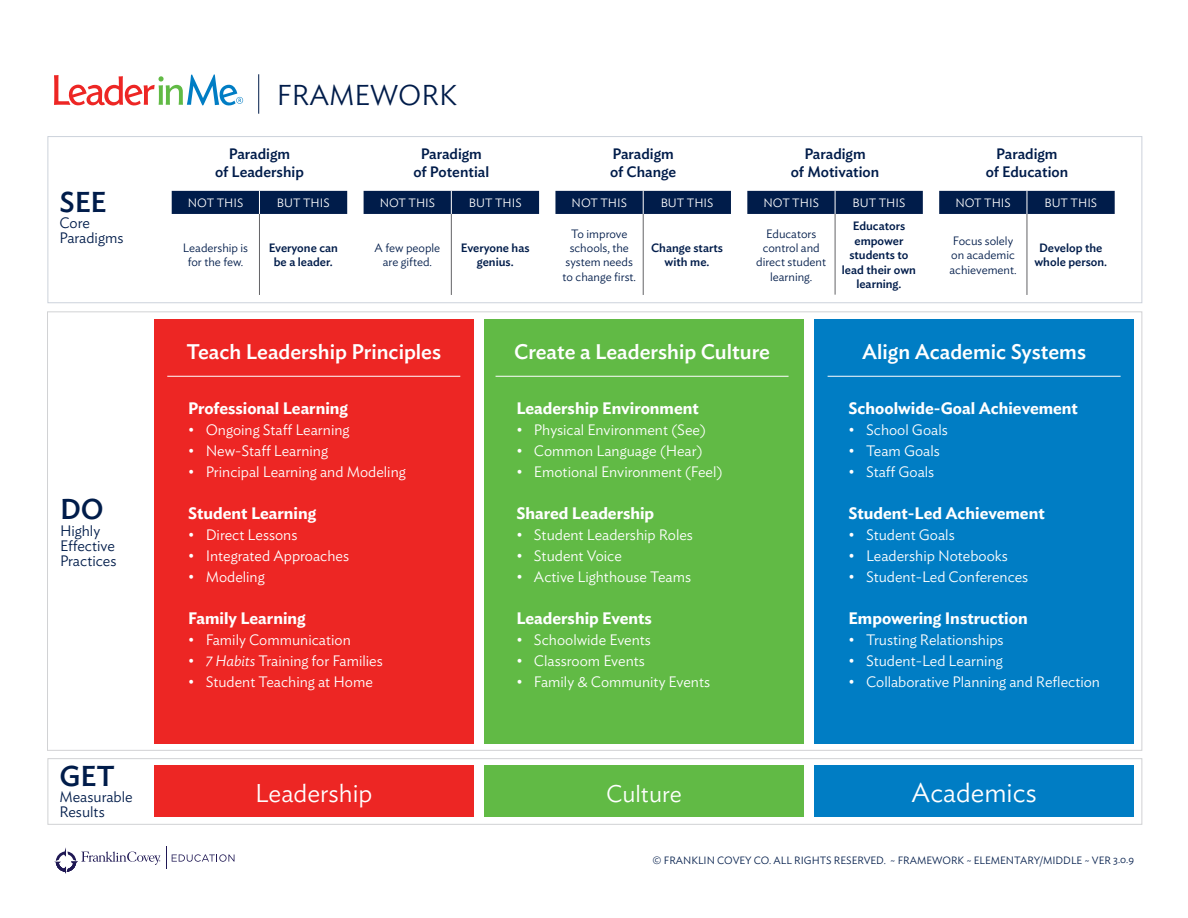
<style>
.page{position:relative;width:1188px;height:918px;background:#fff}
.page>*{position:absolute;margin:0;border:0;box-sizing:border-box;transform-origin:0 0}
.t1{font:300 28.5px "Ideal Sans";color:#001c4a}
.t2{font:500 28.5px "Ideal Sans";color:#001c4a}
.t3{font:300 27px "Ideal Sans";color:#fff}
.t4{font:300 25.5px "Ideal Sans";color:#fff}
.t5{font:300 24px "Ideal Sans";color:#fff}
.t6{font:500 21px "Ideal Sans";color:#fff}
.t7{font:600 16.5px "Ideal Sans";color:#fff}
.t8{font:300 15px "Ideal Sans";color:#fff}
.t9{font:500 15px "Ideal Sans";color:#001c4a}
.t10{font:300 15px "Ideal Sans";color:#001c4a}
.t11{font:300 12px/14.4px "Ideal Sans";color:#001c4a;text-align:center}
.t12{font:500 12px/14.4px "Ideal Sans";color:#001c4a;text-align:center}
.t13{font:300 12px "Ideal Sans";color:#fff}
.t14{font:300 10.5px "Ideal Sans";color:#001c4a}
.s1{font-style:italic}
</style>
<div class="page">
<div style="left:48px;top:758px;width:1094px;height:67px;border:1px solid #d1d2d4"></div>
<hr style="left:259px;top:214px;width:1px;height:81px;background:#636366">
<div style="left:172px;top:191px;width:175px;height:23px;background:#001c4a"></div>
<hr style="left:451px;top:214px;width:1px;height:81px;background:#636366">
<div style="left:364px;top:191px;width:175px;height:23px;background:#001c4a"></div>
<hr style="left:643px;top:214px;width:1px;height:81px;background:#636366">
<div style="left:555px;top:191px;width:176px;height:23px;background:#001c4a"></div>
<hr style="left:1027px;top:214px;width:1px;height:81px;background:#636366">
<div style="left:939px;top:191px;width:176px;height:23px;background:#001c4a"></div>
<hr style="left:835px;top:214px;width:1px;height:81px;background:#636366">
<div style="left:747px;top:191px;width:176px;height:23px;background:#001c4a"></div>
<div style="left:154px;top:319px;width:320px;height:424px;background:#ed2624"></div>
<div style="left:484px;top:319px;width:320px;height:424px;background:#61ba45"></div>
<div style="left:814px;top:319px;width:320px;height:424px;background:#007dc4"></div>
<hr style="left:167px;top:376px;width:293px;height:1px;background:#fff">
<hr style="left:496px;top:376px;width:293px;height:1px;background:#fff">
<hr style="left:828px;top:376px;width:293px;height:1px;background:#fff">
<div style="left:154px;top:766px;width:320px;height:51px;background:#ed2624"></div>
<div style="left:484px;top:766px;width:320px;height:51px;background:#61ba45"></div>
<div style="left:814px;top:766px;width:320px;height:51px;background:#007dc4"></div>
<svg style="left:54px;top:75px;width:189px;height:31px"></svg>
<hr style="left:258px;top:74px;width:1px;height:40px;background:#001c4a">
<svg style="left:54px;top:847px;width:106px;height:27px"></svg>
<svg style="left:166px;top:847px;width:68px;height:22px"></svg>
<div style="left:48px;top:136px;width:1094px;height:167px;border:1px solid #ccd2db"></div>
<p class="t2" style="left:59px;top:180px;width:49px">SEE</p>
<p class="t10" style="left:59px;top:212px;width:32px">Core</p>
<p class="t10" style="left:59px;top:227px;width:66px">Paradigms</p>
<p class="t2" style="left:60px;top:487px;width:45px">DO</p>
<p class="t10" style="left:60px;top:519px;width:42px">Highly</p>
<p class="t10" style="left:60px;top:534px;width:56px">Effective</p>
<p class="t10" style="left:60px;top:549px;width:58px">Practices</p>
<p class="t2" style="left:59px;top:754px;width:57px">GET</p>
<p class="t10" style="left:59px;top:786px;width:75px">Measurable</p>
<p class="t10" style="left:59px;top:801px;width:47px">Results</p>
<p class="t1" style="left:277px;top:73px;width:182px">FRAMEWORK</p>
<p class="t9" style="left:229px;top:143px;width:63px">Paradigm</p>
<p class="t9" style="left:215px;top:161px;width:90px">of Leadership</p>
<p class="t13" style="left:188px;top:194px;width:57px">NOT THIS</p>
<p class="t13" style="left:277px;top:194px;width:54px">BUT THIS</p>
<p class="t11" style="left:183px;top:240px;width:67px">Leadership is for the few.</p>
<p class="t12" style="left:269px;top:240px;width:71px">Everyone can be a leader.</p>
<p class="t9" style="left:421px;top:143px;width:63px">Paradigm</p>
<p class="t9" style="left:413px;top:161px;width:77px">of Potential</p>
<p class="t13" style="left:380px;top:194px;width:57px">NOT THIS</p>
<p class="t13" style="left:469px;top:194px;width:54px">BUT THIS</p>
<p class="t11" style="left:375px;top:240px;width:67px">A few people are gifted.</p>
<p class="t12" style="left:461px;top:240px;width:70px">Everyone has genius.</p>
<p class="t9" style="left:613px;top:143px;width:63px">Paradigm</p>
<p class="t9" style="left:610px;top:161px;width:68px">of Change</p>
<p class="t13" style="left:572px;top:194px;width:57px">NOT THIS</p>
<p class="t13" style="left:661px;top:194px;width:54px">BUT THIS</p>
<p class="t11" style="left:563px;top:225px;width:75px">To improve schools, the system needs to change first.</p>
<p class="t12" style="left:651px;top:240px;width:73px">Change starts with me.</p>
<p class="t9" style="left:804px;top:143px;width:63px">Paradigm</p>
<p class="t9" style="left:791px;top:161px;width:90px">of Motivation</p>
<p class="t13" style="left:764px;top:194px;width:57px">NOT THIS</p>
<p class="t13" style="left:853px;top:194px;width:54px">BUT THIS</p>
<p class="t11" style="left:756px;top:225px;width:71px">Educators control and direct student learning.</p>
<p class="t12" style="left:842px;top:218px;width:76px">Educators empower students to lead their own learning.</p>
<p class="t9" style="left:996px;top:143px;width:63px">Paradigm</p>
<p class="t9" style="left:986px;top:161px;width:84px">of Education</p>
<p class="t13" style="left:955px;top:194px;width:57px">NOT THIS</p>
<p class="t13" style="left:1044px;top:194px;width:54px">BUT THIS</p>
<p class="t11" style="left:950px;top:232px;width:69px;text-align:left">Focus solely on academic achievement.</p>
<p class="t12" style="left:1034px;top:240px;width:74px">Develop the whole person.</p>
<p class="t6" style="left:187px;top:336px;width:256px">Teach Leadership Principles</p>
<p class="t7" style="left:188px;top:395px;width:161px">Professional Learning</p>
<p class="t8" style="left:188px;top:418px;width:163px">• Ongoing Staff Learning</p>
<p class="t8" style="left:188px;top:439px;width:141px">• New-Staff Learning</p>
<p class="t8" style="left:188px;top:460px;width:219px">• Principal Learning and Modeling</p>
<p class="t7" style="left:188px;top:500px;width:130px">Student Learning</p>
<p class="t8" style="left:188px;top:523px;width:111px">• Direct Lessons</p>
<p class="t8" style="left:188px;top:544px;width:163px">• Integrated Approaches</p>
<p class="t8" style="left:188px;top:565px;width:78px">• Modeling</p>
<p class="t7" style="left:188px;top:605px;width:119px">Family Learning</p>
<p class="t8" style="left:188px;top:628px;width:164px">• Family Communication</p>
<p class="t8" style="left:188px;top:649px;width:196px">• <span class="s1">7 Habits</span> Training for Families</p>
<p class="t8" style="left:188px;top:670px;width:186px">• Student Teaching at Home</p>
<p class="t6" style="left:514px;top:336px;width:257px">Create a Leadership Culture</p>
<p class="t7" style="left:516px;top:395px;width:184px">Leadership Environment</p>
<p class="t8" style="left:516px;top:418px;width:191px">• Physical Environment (See)</p>
<p class="t8" style="left:516px;top:439px;width:188px">• Common Language (Hear)</p>
<p class="t8" style="left:516px;top:460px;width:208px">• Emotional Environment (Feel)</p>
<p class="t7" style="left:516px;top:500px;width:139px">Shared Leadership</p>
<p class="t8" style="left:516px;top:523px;width:178px">• Student Leadership Roles</p>
<p class="t8" style="left:516px;top:544px;width:107px">• Student Voice</p>
<p class="t8" style="left:516px;top:565px;width:176px">• Active Lighthouse Teams</p>
<p class="t7" style="left:516px;top:605px;width:137px">Leadership Events</p>
<p class="t8" style="left:516px;top:628px;width:136px">• Schoolwide Events</p>
<p class="t8" style="left:516px;top:649px;width:130px">• Classroom Events</p>
<p class="t8" style="left:516px;top:670px;width:195px">• Family &amp; Community Events</p>
<p class="t6" style="left:862px;top:336px;width:225px">Align Academic Systems</p>
<p class="t7" style="left:848px;top:395px;width:231px">Schoolwide-Goal Achievement</p>
<p class="t8" style="left:848px;top:418px;width:101px">• School Goals</p>
<p class="t8" style="left:848px;top:439px;width:93px">• Team Goals</p>
<p class="t8" style="left:848px;top:460px;width:87px">• Staff Goals</p>
<p class="t7" style="left:848px;top:500px;width:198px">Student-Led Achievement</p>
<p class="t8" style="left:848px;top:523px;width:108px">• Student Goals</p>
<p class="t8" style="left:848px;top:544px;width:161px">• Leadership Notebooks</p>
<p class="t8" style="left:848px;top:565px;width:181px">• Student-Led Conferences</p>
<p class="t7" style="left:848px;top:605px;width:181px">Empowering Instruction</p>
<p class="t8" style="left:848px;top:628px;width:157px">• Trusting Relationships</p>
<p class="t8" style="left:848px;top:649px;width:156px">• Student-Led Learning</p>
<p class="t8" style="left:848px;top:670px;width:253px">• Collaborative Planning and Reflection</p>
<p class="t4" style="left:255px;top:773px;width:119px">Leadership</p>
<p class="t5" style="left:606px;top:775px;width:77px">Culture</p>
<p class="t3" style="left:912px;top:772px;width:127px">Academics</p>
<p class="t14" style="left:653px;top:853px;width:483px">© FRANKLIN COVEY CO. ALL RIGHTS RESERVED. ~ FRAMEWORK ~ ELEMENTARY/MIDDLE ~ VER 3.0.9</p>
</div>
